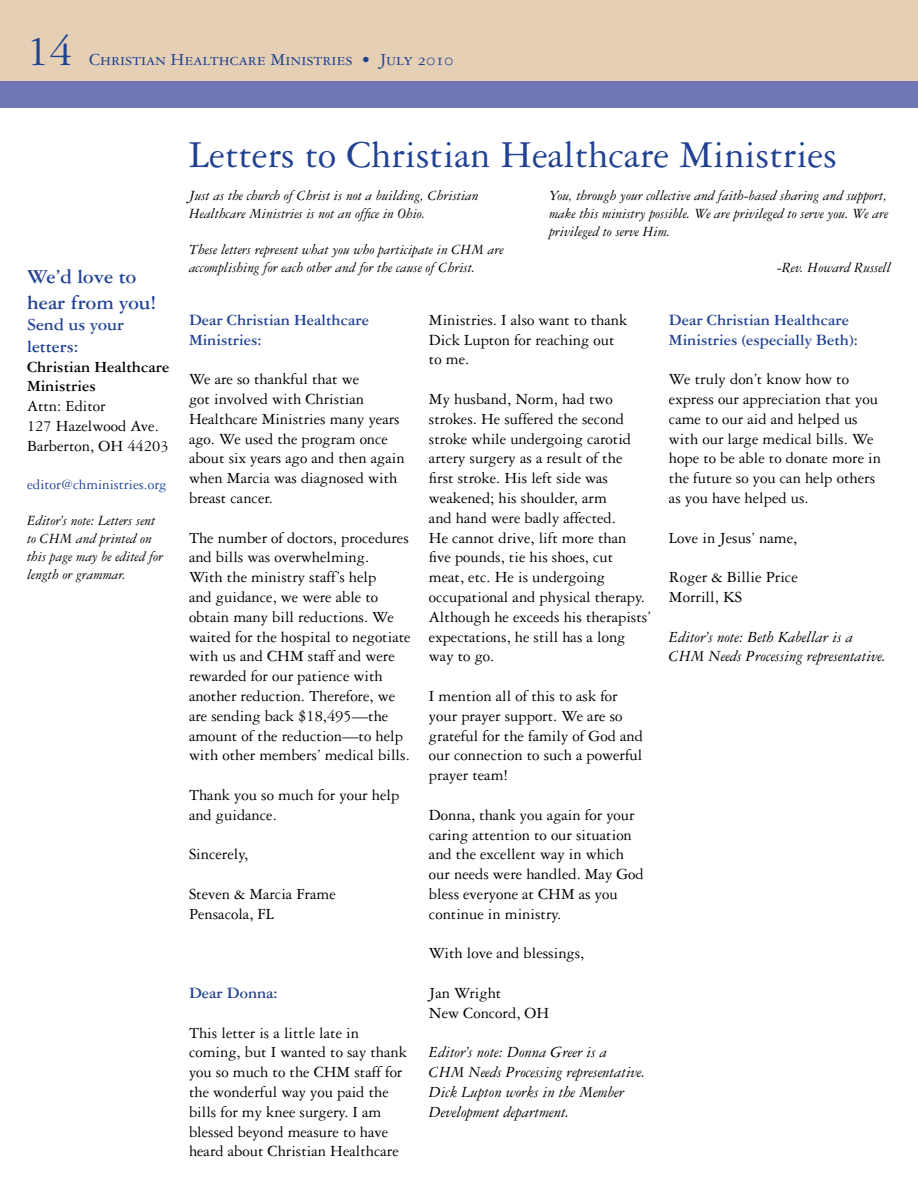
<style>
.page{position:relative;width:918px;height:1188px;background:#fff}
.page>*{position:absolute;margin:0;border:0;box-sizing:border-box;transform-origin:0 0}
.t1{font:45px "Garamond Three";color:#214292}
.t2{font:40.5px "Garamond Three";color:#214292}
.t3{font:700 21px/25.2px "Garamond Three";color:#214292}
.t4{font:18px "Garamond Three SC";color:#214292}
.t5{font:700 18px/21.6px "Garamond Three";color:#214292}
.t6{font:16.5px/19.8px "Garamond Three";color:#000}
.t7{font:italic 16.5px/19.8px "Garamond Three";color:#000}
.t8{font:700 16.5px/19.8px "Garamond Three";color:#214292}
.t9{font:700 16.5px/19.8px "Garamond Three";color:#000}
.t10{font:italic 15px/18px "Garamond Three";color:#000}
.t11{font:15px "Garamond Three";color:#214292}
</style>
<div class="page">
<div style="left:0;top:0;width:918px;height:81px;background:#e5d0b5"></div>
<div style="left:0;top:81px;width:918px;height:27px;background:#6f76b3"></div>
<h1 class="t1" style="left:27px;top:27px;width:46px">14</h1>
<p class="t4" style="left:89px;top:50px;width:366px">Christian Healthcare Ministries • July 2010</p>
<h2 class="t2" style="left:189px;top:132px;width:649px">Letters to Christian Healthcare Ministries</h2>
<p class="t3" style="left:27px;top:264px;width:131px">We’d love to hear from you!</p>
<p class="t5" style="left:27px;top:314px;width:99px">Send us your letters:</p>
<p class="t9" style="left:27px;top:356px;width:144px">Christian Healthcare<br>Ministries</p>
<p class="t6" style="left:27px;top:396px;width:143px">Attn: Editor<br>127 Hazelwood Ave.<br>Barberton, OH 44203</p>
<p class="t11" style="left:27px;top:476px;width:141px">editor@chministries.org</p>
<p class="t10" style="left:27px;top:511px;width:138px">Editor’s note: Letters sent to CHM and printed on this page may be edited for length or grammar.</p>
<p class="t10" style="left:189px;top:187px;width:291px">Just as the church of Christ is not a building, Christian<br>Healthcare Ministries is not an office in Ohio.</p>
<p class="t10" style="left:189px;top:241px;width:316px">These letters represent what you who participate in CHM are accomplishing for each other and for the cause of Christ.</p>
<p class="t10" style="left:549px;top:187px;width:341px;text-align:justify">You, through your collective and faith-based sharing and support, make this ministry possible. We are privileged to serve you. We are privileged to serve Him.</p>
<p class="t10" style="left:777px;top:259px;width:116px">-Rev. Howard Russell</p>
<p class="t8" style="left:189px;top:310px;width:182px">Dear Christian Healthcare<br>Ministries:</p>
<p class="t6" style="left:189px;top:369px;width:217px">We are so thankful that we<br>got involved with Christian<br>Healthcare Ministries many years ago. We used the program once about six years ago and then again when Marcia was diagnosed with breast cancer.</p>
<p class="t6" style="left:189px;top:528px;width:223px">The number of doctors, procedures and bills was overwhelming.<br>With the ministry staff’s help<br>and guidance, we were able to obtain many bill reductions. We waited for the hospital to negotiate with us and CHM staff and were rewarded for our patience with another reduction. Therefore, we are sending back $18,495—the amount of the reduction—to help with other members’ medical bills.</p>
<p class="t6" style="left:189px;top:785px;width:212px">Thank you so much for your help and guidance.</p>
<p class="t6" style="left:189px;top:844px;width:61px">Sincerely,</p>
<p class="t6" style="left:189px;top:884px;width:148px">Steven &amp; Marcia Frame<br>Pensacola, FL</p>
<p class="t8" style="left:189px;top:983px;width:90px">Dear Donna:</p>
<p class="t6" style="left:189px;top:1023px;width:220px">This letter is a little late in coming, but I wanted to say thank you so much to the CHM staff for the wonderful way you paid the bills for my knee surgery. I am blessed beyond measure to have heard about Christian Healthcare</p>
<p class="t6" style="left:429px;top:310px;width:200px">Ministries. I also want to thank<br>Dick Lupton for reaching out to me.</p>
<p class="t6" style="left:429px;top:389px;width:224px">My husband, Norm, had two strokes. He suffered the second stroke while undergoing carotid artery surgery as a result of the first stroke. His left side was weakened; his shoulder, arm<br>and hand were badly affected.<br>He cannot drive, lift more than five pounds, tie his shoes, cut meat, etc. He is undergoing occupational and physical therapy.<br>Although he exceeds his therapists’ expectations, he still has a long way to go.</p>
<p class="t6" style="left:429px;top:686px;width:215px">I mention all of this to ask for your prayer support. We are so grateful for the family of God and our connection to such a powerful prayer team!</p>
<p class="t6" style="left:429px;top:805px;width:216px">Donna, thank you again for your caring attention to our situation and the excellent way in which our needs were handled. May God bless everyone at CHM as you continue in ministry.</p>
<p class="t6" style="left:429px;top:943px;width:157px">With love and blessings,</p>
<p class="t6" style="left:429px;top:983px;width:122px">Jan Wright<br>New Concord, OH</p>
<p class="t7" style="left:429px;top:1043px;width:218px">Editor’s note: Donna Greer is a<br>CHM Needs Processing representative.<br>Dick Lupton works in the Member<br>Development department.</p>
<p class="t8" style="left:669px;top:310px;width:190px">Dear Christian Healthcare<br>Ministries (especially Beth):</p>
<p class="t6" style="left:669px;top:369px;width:214px">We truly don’t know how to express our appreciation that you came to our aid and helped us with our large medical bills. We hope to be able to donate more in the future so you can help others as you have helped us.</p>
<p class="t6" style="left:669px;top:528px;width:130px">Love in Jesus’ name,</p>
<p class="t6" style="left:669px;top:567px;width:130px">Roger &amp; Billie Price<br>Morrill, KS</p>
<p class="t7" style="left:669px;top:627px;width:219px">Editor’s note: Beth Kabellar is a<br>CHM Needs Processing representative.</p>
</div>
